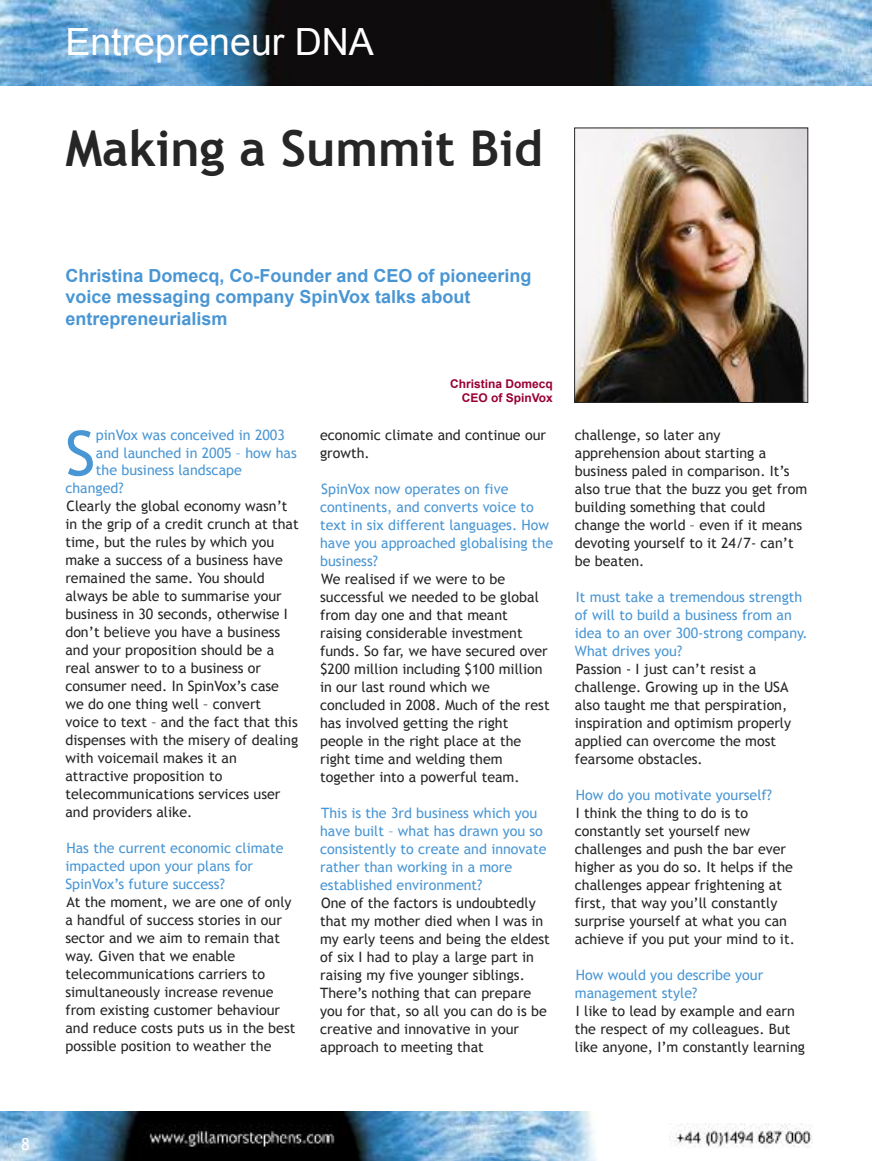
<style>
.page{position:relative;width:872px;height:1161px;background:#fff}
.page>*{position:absolute;margin:0;border:0;box-sizing:border-box;transform-origin:0 0}
.t1{font:62.25px "Trebuchet MS";color:#4996d4}
.t2{font:700 49.5px "Trebuchet MS";color:#272627}
.t3{font:37.5px "Arial";color:#fff}
.t4{font:700 18px/21.6px "Arial";color:#4996d4}
.t5{font:16.5px "Trebuchet MS";color:#fff}
.t6{font:14.25px/18px "Trebuchet MS";color:#272627}
.t7{font:14.25px/18px "Trebuchet MS";color:#4996d4}
.t8{font:700 12px/14.4px "Arial";color:#990134;text-align:right}
</style>
<div class="page">
<img style="left:0;top:0;width:872px;height:86px">
<img style="left:0;top:1111px;width:813px;height:50px">
<img style="left:576px;top:130px;width:230px;height:271px">
<div style="left:574px;top:128px;width:234px;height:275px;border:1px solid #272627"></div>
<h3 class="t3" style="left:65px;top:21px;width:310px">Entrepreneur DNA</h3>
<h2 class="t2" style="left:65px;top:119px;width:479px">Making a Summit Bid</h2>
<p class="t5" style="left:21px;top:1134px;width:10px">8</p>
<p class="t4" style="left:65px;top:265px;width:468px">Christina Domecq, Co-Founder and CEO of pioneering voice messaging company SpinVox talks about entrepreneurialism</p>
<h1 class="t1" style="left:65px;top:417px;width:31px">S</h1>
<p class="t7" style="left:96px;top:426px;width:190px">pinVox was conceived in 2003</p>
<p class="t7" style="left:96px;top:444px;width:202px">and launched in 2005 – how has</p>
<p class="t7" style="left:96px;top:461px;width:147px">the business landscape</p>
<p class="t7" style="left:65px;top:479px;width:60px">changed?</p>
<p class="t6" style="left:65px;top:497px;width:235px">Clearly the global economy wasn’t in the grip of a credit crunch at that time, but the rules by which you make a success of a business have remained the same. You should always be able to summarise your business in 30 seconds, otherwise I don’t believe you have a business and your proposition should be a real answer to to a business or consumer need. In SpinVox’s case we do one thing well – convert<br>voice to text – and the fact that this dispenses with the misery of dealing with voicemail makes it an attractive proposition to telecommunications services user and providers alike.</p>
<p class="t7" style="left:65px;top:839px;width:220px">Has the current economic climate impacted upon your plans for<br>SpinVox’s future success?</p>
<p class="t6" style="left:65px;top:893px;width:231px">At the moment, we are one of only a handful of success stories in our sector and we aim to remain that way. Given that we enable telecommunications carriers to simultaneously increase revenue from existing customer behaviour and reduce costs puts us in the best possible position to weather the</p>
<p class="t8" style="left:450px;top:377px;width:104px">Christina Domecq<br>CEO of SpinVox</p>
<p class="t6" style="left:320px;top:426px;width:227px">economic climate and continue our growth.</p>
<p class="t7" style="left:320px;top:480px;width:234px">SpinVox now operates on five continents, and converts voice to text in six different languages. How have you approached globalising the business?</p>
<p class="t6" style="left:320px;top:570px;width:231px">We realised if we were to be successful we needed to be global from day one and that meant raising considerable investment funds. So far, we have secured over $200 million including $100 million in our last round which we concluded in 2008. Much of the rest has involved getting the right people in the right place at the right time and welding them together into a powerful team.</p>
<p class="t7" style="left:320px;top:804px;width:228px">This is the 3rd business which you have built – what has drawn you so consistently to create and innovate rather than working in a more established environment?</p>
<p class="t6" style="left:320px;top:894px;width:231px">One of the factors is undoubtedly that my mother died when I was in my early teens and being the eldest of six I had to play a large part in raising my five younger siblings.<br>There’s nothing that can prepare you for that, so all you can do is be creative and innovative in your approach to meeting that</p>
<p class="t6" style="left:575px;top:426px;width:234px">challenge, so later any apprehension about starting a business paled in comparison. It’s also true that the buzz you get from building something that could change the world – even if it means devoting yourself to it 24/7- can’t be beaten.</p>
<p class="t7" style="left:575px;top:588px;width:234px">It must take a tremendous strength of will to build a business from an idea to an over 300-strong company.<br>What drives you?</p>
<p class="t6" style="left:575px;top:660px;width:218px">Passion - I just can’t resist a challenge. Growing up in the USA also taught me that perspiration, inspiration and optimism properly applied can overcome the most fearsome obstacles.</p>
<p class="t7" style="left:576px;top:786px;width:198px">How do you motivate yourself?</p>
<p class="t6" style="left:575px;top:804px;width:221px">I think the thing to do is to constantly set yourself new challenges and push the bar ever higher as you do so. It helps if the challenges appear frightening at first, that way you’ll constantly surprise yourself at what you can achieve if you put your mind to it.</p>
<p class="t7" style="left:575px;top:966px;width:190px">How would you describe your management style?</p>
<p class="t6" style="left:575px;top:1002px;width:232px">I like to lead by example and earn the respect of my colleagues. But like anyone, I’m constantly learning</p>
</div>
